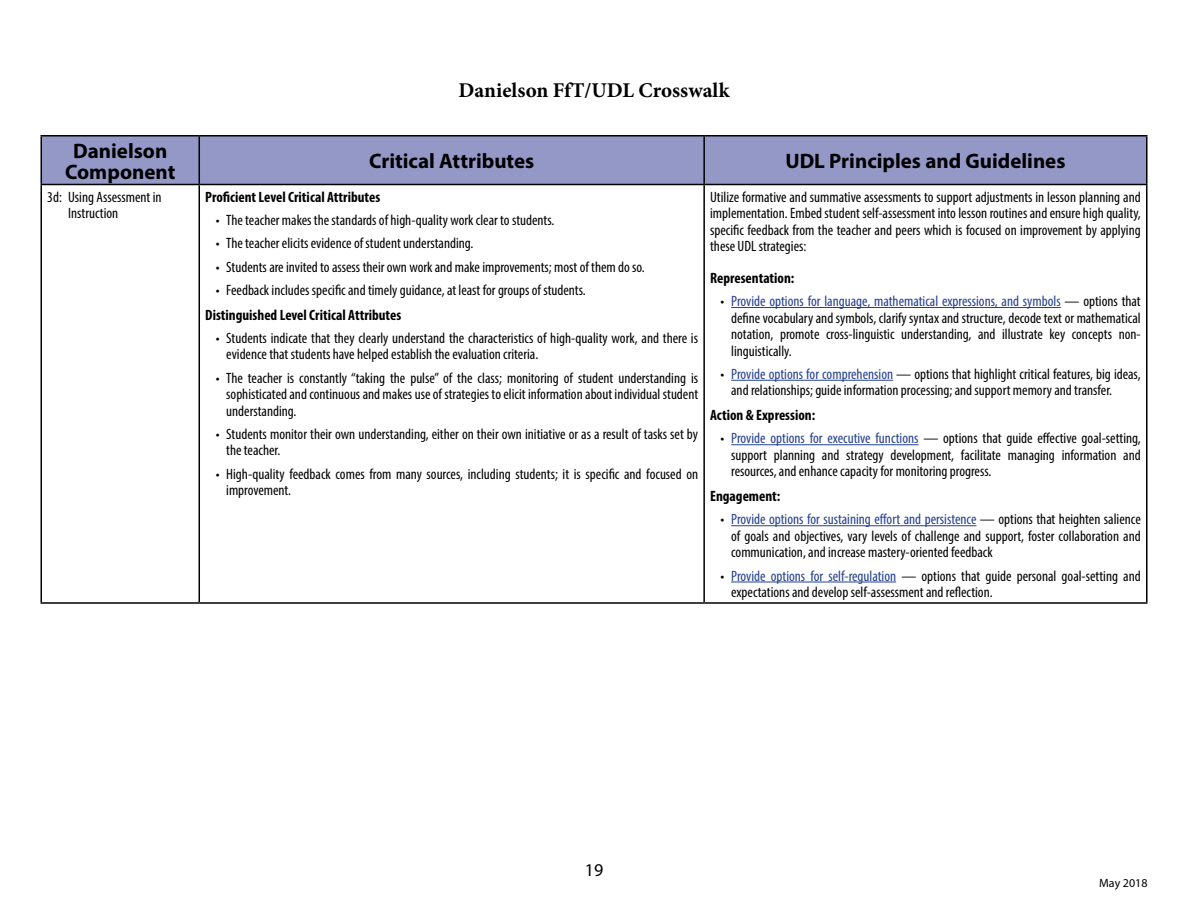
<style>
.page{position:relative;width:1188px;height:918px;background:#fff}
.page>*{position:absolute;margin:0;border:0;box-sizing:border-box;transform-origin:0 0}
.t1{font:700 21px/21px "Myriad Pro";color:#000;text-align:center}
.t2{font:700 21px "Minion Pro";color:#000}
.t3{font:18px "Myriad Pro";color:#000}
.t4{font:condensed 15px/16.5px "Myriad Pro";color:#000}
.t5{font:700 condensed 15px "Myriad Pro";color:#000}
.t6{font:12px "Myriad Pro";color:#000}
.s1{color:#25408f}
</style>
<div class="page">
<div style="left:42px;top:136px;width:1104px;height:48px;background:#9498c7"></div>
<hr style="left:40px;top:135px;width:159px;height:1px;background:#000">
<hr style="left:40px;top:136px;width:2px;height:48px;background:#000">
<hr style="left:199px;top:135px;width:505px;height:1px;background:#000">
<hr style="left:199px;top:136px;width:1px;height:48px;background:#000">
<hr style="left:704px;top:135px;width:444px;height:1px;background:#000">
<hr style="left:703px;top:136px;width:2px;height:48px;background:#000">
<hr style="left:1146px;top:136px;width:2px;height:48px;background:#000">
<hr style="left:40px;top:184px;width:159px;height:1px;background:#000">
<hr style="left:40px;top:185px;width:2px;height:417px;background:#000">
<hr style="left:199px;top:184px;width:505px;height:1px;background:#000">
<hr style="left:199px;top:185px;width:1px;height:417px;background:#000">
<hr style="left:704px;top:184px;width:444px;height:1px;background:#000">
<hr style="left:703px;top:185px;width:2px;height:417px;background:#000">
<hr style="left:1146px;top:185px;width:2px;height:417px;background:#000">
<hr style="left:40px;top:602px;width:159px;height:2px;background:#000">
<hr style="left:199px;top:602px;width:505px;height:2px;background:#000">
<hr style="left:704px;top:602px;width:444px;height:2px;background:#000">
<hr style="left:731px;top:307px;width:330px;height:1px;background:#25408f">
<hr style="left:731px;top:380px;width:162px;height:1px;background:#25408f">
<hr style="left:731px;top:444px;width:188px;height:1px;background:#25408f">
<hr style="left:731px;top:525px;width:245px;height:1px;background:#25408f">
<hr style="left:731px;top:582px;width:165px;height:1px;background:#25408f">
<h1 class="t2" style="left:459px;top:76px;width:272px">Danielson FfT/UDL Crosswalk</h1>
<h1 class="t1" style="left:65px;top:139px;width:112px">Danielson<br>Component</h1>
<h1 class="t1" style="left:369px;top:150px;width:167px">Critical Attributes</h1>
<h1 class="t1" style="left:785px;top:150px;width:282px">UDL Principles and Guidelines</h1>
<p class="t4" style="left:68px;top:188px;width:95px;text-indent:-21px">3d: Using Assessment in<br>Instruction</p>
<p class="t5" style="left:205px;top:187px;width:177px">Proficient Level Critical Attributes</p>
<p class="t4" style="left:216px;top:212px;width:340px">• The teacher makes the standards of high-quality work clear to students.</p>
<p class="t4" style="left:216px;top:235px;width:259px">• The teacher elicits evidence of student understanding.</p>
<p class="t4" style="left:216px;top:258px;width:431px">• Students are invited to assess their own work and make improvements; most of them do so.</p>
<p class="t4" style="left:216px;top:281px;width:372px">• Feedback includes specific and timely guidance, at least for groups of students.</p>
<p class="t5" style="left:205px;top:305px;width:198px">Distinguished Level Critical Attributes</p>
<p class="t4" style="left:226px;top:329px;width:473px;text-indent:-10px">• Students indicate that they clearly understand the characteristics of high-quality work, and there is evidence that students have helped establish the evaluation criteria.</p>
<p class="t4" style="left:226px;top:369px;width:473px;text-align:justify;text-indent:-10px">• The teacher is constantly “taking the pulse” of the class; monitoring of student understanding is sophisticated and continuous and makes use of strategies to elicit information about individual student understanding.</p>
<p class="t4" style="left:226px;top:425px;width:473px;text-indent:-10px">• Students monitor their own understanding, either on their own initiative or as a result of tasks set by the teacher.</p>
<p class="t4" style="left:226px;top:465px;width:473px;text-indent:-10px">• High-quality feedback comes from many sources, including students; it is specific and focused on improvement.</p>
<p class="t4" style="left:710px;top:188px;width:432px;text-align:justify">Utilize formative and summative assessments to support adjustments in lesson planning and implementation. Embed student self-assessment into lesson routines and ensure high quality, specific feedback from the teacher and peers which is focused on improvement by applying these UDL strategies:</p>
<p class="t5" style="left:710px;top:268px;width:86px">Representation:</p>
<p class="t4" style="left:731px;top:293px;width:411px;text-align:justify;text-indent:-10px">• <span class="s1">Provide options for language, mathematical expressions, and symbols</span> — options that define vocabulary and symbols, clarify syntax and structure, decode text or mathematical notation, promote cross-linguistic understanding, and illustrate key concepts non&shy;linguistically.</p>
<p class="t4" style="left:731px;top:365px;width:411px;text-indent:-10px">• <span class="s1">Provide options for comprehension</span> — options that highlight critical features, big ideas, and relationships; guide information processing; and support memory and transfer.</p>
<p class="t5" style="left:710px;top:406px;width:107px">Action &amp; Expression:</p>
<p class="t4" style="left:731px;top:430px;width:411px;text-align:justify;text-indent:-10px">• <span class="s1">Provide options for executive functions</span> — options that guide effective goal-setting, support planning and strategy development, facilitate managing information and resources, and enhance capacity for monitoring progress.</p>
<p class="t5" style="left:710px;top:487px;width:72px">Engagement:</p>
<p class="t4" style="left:731px;top:511px;width:411px;text-align:justify;text-indent:-10px">• <span class="s1">Provide options for sustaining effort and persistence</span> — options that heighten salience of goals and objectives, vary levels of challenge and support, foster collaboration and communication, and increase mastery-oriented feedback</p>
<p class="t4" style="left:731px;top:567px;width:411px;text-indent:-10px">• <span class="s1">Provide options for self-regulation</span> — options that guide personal goal-setting and expectations and develop self-assessment and reflection.</p>
<p class="t3" style="left:585px;top:859px;width:20px">19</p>
<p class="t6" style="left:1099px;top:875px;width:50px">May 2018</p>
</div>
